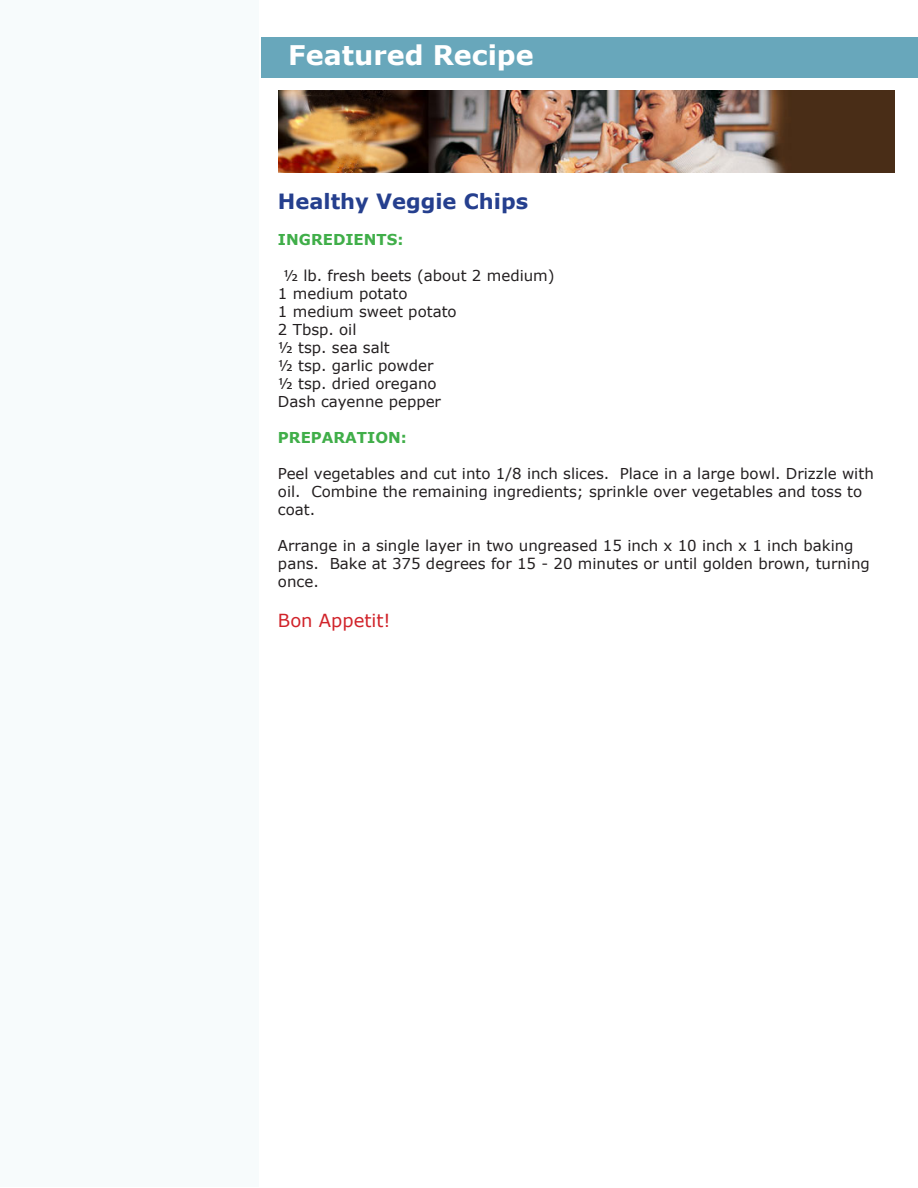
<style>
.page{position:relative;width:918px;height:1188px;background:#fff}
.page>*{position:absolute;margin:0;border:0;box-sizing:border-box;transform-origin:0 0}
.t1{font:700 27px "Verdana";color:#fff}
.t2{font:700 21px "Verdana";color:#253f8e}
.t3{font:18px "Verdana";color:#d1232a}
.t4{font:15px/18px "Verdana";color:#231f20}
.t5{font:700 15px "Verdana";color:#40ae49}
</style>
<div class="page">
<div style="left:0;top:0;width:259px;height:1186px;background:#f7fbfc"></div>
<div style="left:261px;top:38px;width:657px;height:40px;background:#68a7bb"></div>
<img style="left:279px;top:91px;width:616px;height:82px">
<p class="t1" style="left:288px;top:38px;width:247px">Featured Recipe</p>
<p class="t2" style="left:278px;top:188px;width:252px">Healthy Veggie Chips</p>
<p class="t5" style="left:278px;top:230px;width:127px">INGREDIENTS:</p>
<p class="t4" style="left:283px;top:266px;width:273px">½ lb. fresh beets (about 2 medium)</p>
<p class="t4" style="left:278px;top:284px;width:131px">1 medium potato</p>
<p class="t4" style="left:278px;top:302px;width:180px">1 medium sweet potato</p>
<p class="t4" style="left:278px;top:320px;width:80px">2 Tbsp. oil</p>
<p class="t4" style="left:278px;top:338px;width:113px">½ tsp. sea salt</p>
<p class="t4" style="left:278px;top:356px;width:157px">½ tsp. garlic powder</p>
<p class="t4" style="left:278px;top:374px;width:160px">½ tsp. dried oregano</p>
<p class="t4" style="left:278px;top:392px;width:165px">Dash cayenne pepper</p>
<p class="t5" style="left:278px;top:428px;width:130px">PREPARATION:</p>
<p class="t4" style="left:278px;top:464px;width:597px">Peel vegetables and cut into 1/8 inch slices. Place in a large bowl. Drizzle with oil. Combine the remaining ingredients; sprinkle over vegetables and toss to coat.</p>
<p class="t4" style="left:278px;top:536px;width:593px">Arrange in a single layer in two ungreased 15 inch x 10 inch x 1 inch baking pans. Bake at 375 degrees for 15 - 20 minutes or until golden brown, turning once.</p>
<p class="t3" style="left:278px;top:609px;width:114px">Bon Appetit!</p>
</div>
